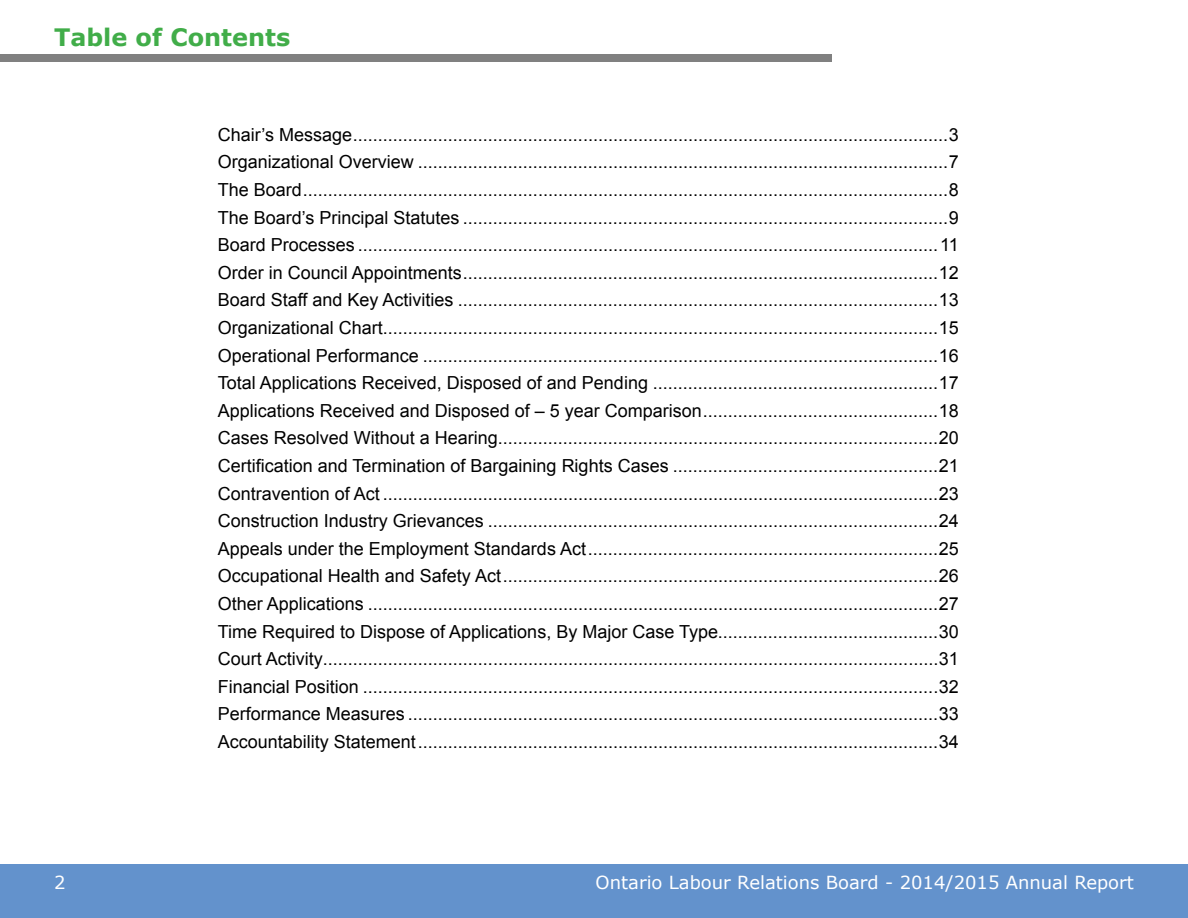
<style>
.page{position:relative;width:1188px;height:918px;background:#fff}
.page>*{position:absolute;margin:0;border:0;box-sizing:border-box;transform-origin:0 0}
.t1{font:700 24px "Verdana";color:#41ad49}
.t2{font:18px/27.6px "Arial";color:#000;text-align:justify}
.t3{font:18px "Verdana";color:#fff}
</style>
<div class="page">
<div style="left:0;top:865px;width:1188px;height:53px;background:#6392cc"></div>
<div style="left:0;top:54px;width:832px;height:8px;background:#808080"></div>
<h1 class="t1" style="left:54px;top:20px;width:238px">Table of Contents</h1>
<p class="t2" style="left:218px;top:121px;width:743px">Chair’s Message.......................................................................................................................3<br>Organizational Overview ..........................................................................................................7<br>The Board.................................................................................................................................8<br>The Board’s Principal Statutes .................................................................................................9<br>Board Processes ....................................................................................................................11<br>Order in Council Appointments...............................................................................................12<br>Board Staff and Key Activities ................................................................................................13<br>Organizational Chart...............................................................................................................15<br>Operational Performance .......................................................................................................16<br>Total Applications Received, Disposed of and Pending .........................................................17<br>Applications Received and Disposed of – 5 year Comparison...............................................18<br>Cases Resolved Without a Hearing........................................................................................20<br>Certification and Termination of Bargaining Rights Cases .....................................................21<br>Contravention of Act ...............................................................................................................23<br>Construction Industry Grievances ..........................................................................................24<br>Appeals under the Employment Standards Act......................................................................25<br>Occupational Health and Safety Act.......................................................................................26<br>Other Applications ..................................................................................................................27<br>Time Required to Dispose of Applications, By Major Case Type............................................30<br>Court Activity...........................................................................................................................31<br>Financial Position ...................................................................................................................32<br>Performance Measures ..........................................................................................................33<br>Accountability Statement........................................................................................................34</p>
<p class="t3" style="left:54px;top:870px;width:13px">2</p>
<p class="t3" style="left:596px;top:870px;width:540px">Ontario Labour Relations Board - 2014/2015 Annual Report</p>
</div>
